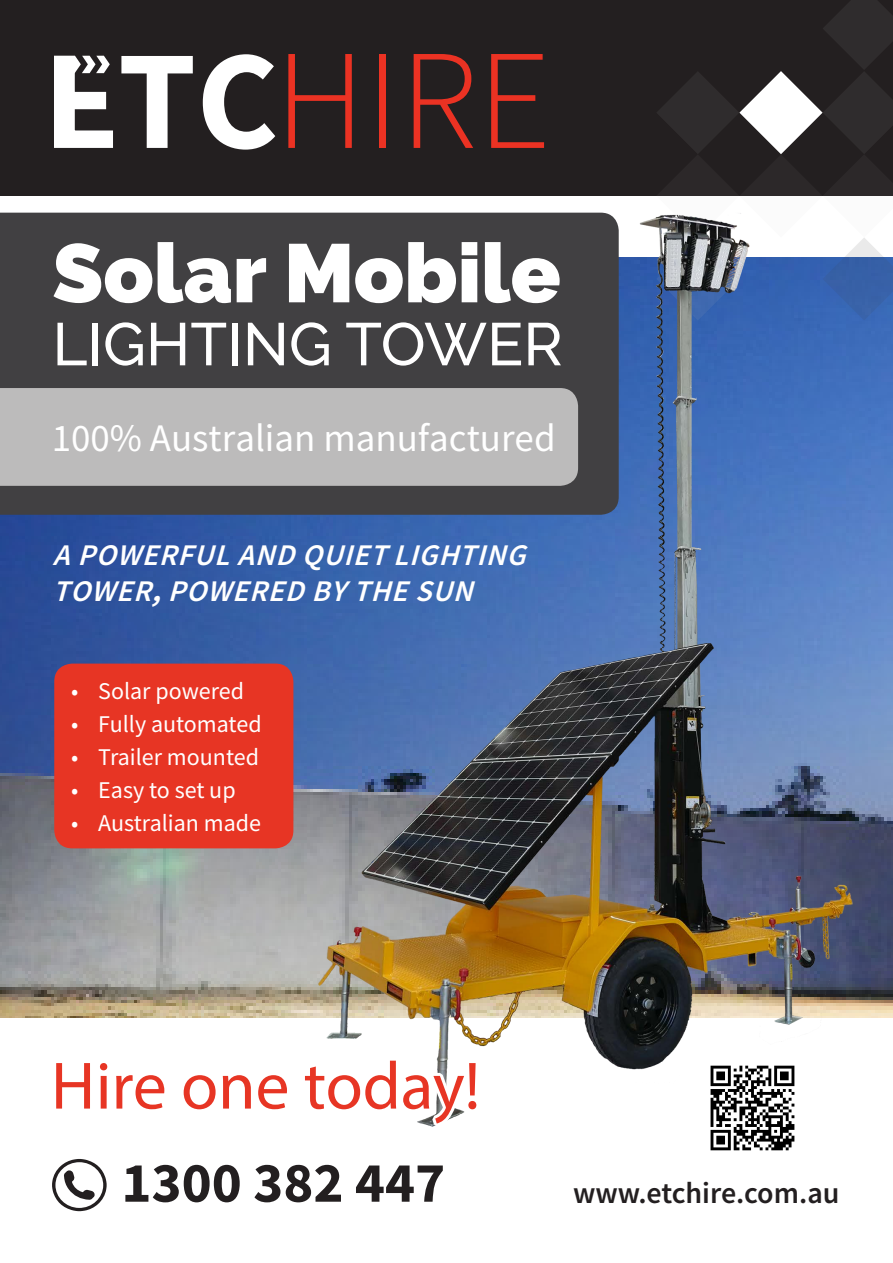
<style>
.page{position:relative;width:893px;height:1263px;background:#fff}
.page>*{position:absolute;margin:0;border:0;box-sizing:border-box;transform-origin:0 0}
.t1{font:300 142.5px "Source Sans Pro";color:#eb3223}
.t2{font:900 82.5px "Raleway";color:#fff}
.t3{font:67.5px "Myriad Pro";color:#e73524}
.t4{font:500 60px "Raleway";color:#fff}
.t5{font:700 57px "Source Sans Pro";color:#231f20}
.t6{font:39px "Source Sans Pro";color:#fff}
.t7{font:italic 600 30px/36px "Source Sans Pro";color:#fff}
.t8{font:600 30px "Source Sans Pro";color:#231f20}
.t9{font:24px "Source Sans Pro";color:#fff}
.s1{font-weight:700;font-size:141px;color:#fff}
.s2{font-weight:700}
</style>
<div class="page">
<div style="left:0;top:0;width:893px;height:196px;background:#231f20"></div>
<img style="left:0;top:320px;width:893px;height:698px">
<div style="left:0;top:213px;width:319px;height:302px;background:#414042"></div>
<div style="left:0;top:388px;width:319px;height:98px;background:#bcbbbb"></div>
<svg style="left:657px;top:0;width:236px;height:320px"></svg>
<svg style="left:54px;top:56px;width:59px;height:92px"></svg>
<svg style="left:52px;top:1159px;width:55px;height:52px"></svg>
<img style="left:319px;top:213px;width:538px;height:857px">
<svg style="left:319px;top:1055px;width:163px;height:72px"></svg>
<div style="left:54px;top:664px;width:239px;height:184px;background:#e73524;border-radius:18px"></div>
<img style="left:699px;top:1055px;width:107px;height:96px">
<h1 class="t1" style="left:118px;top:13px;width:434px"><span class="s1">TC</span>HIRE</h1>
<p class="t2" style="left:52px;top:225px;width:510px">Solar Mobile</p>
<p class="t4" style="left:52px;top:309px;width:512px">LIGHTING TOWER</p>
<p class="t6" style="left:52px;top:413px;width:505px">100% Australian manufactured</p>
<p class="t7" style="left:53px;top:536px;width:484px">APOWERFULAND QUIETLIGHTING<br>TOWER<span class="s2">,</span>POWERED BYTHESUN</p>
<p class="t9" style="left:71px;top:675px;width:174px">• Solar powered</p>
<p class="t9" style="left:71px;top:708px;width:192px">• Fully automated</p>
<p class="t9" style="left:71px;top:742px;width:189px">• Trailer mounted</p>
<p class="t9" style="left:71px;top:775px;width:166px">• Easy to set up</p>
<p class="t9" style="left:71px;top:808px;width:191px">• Australian made</p>
<p class="t3" style="left:51px;top:1044px;width:431px">Hire one today!</p>
<p class="t5" style="left:121px;top:1144px;width:325px">1300 382 447</p>
<p class="t8" style="left:573px;top:1173px;width:268px">www.etchire.com.au</p>
</div>
